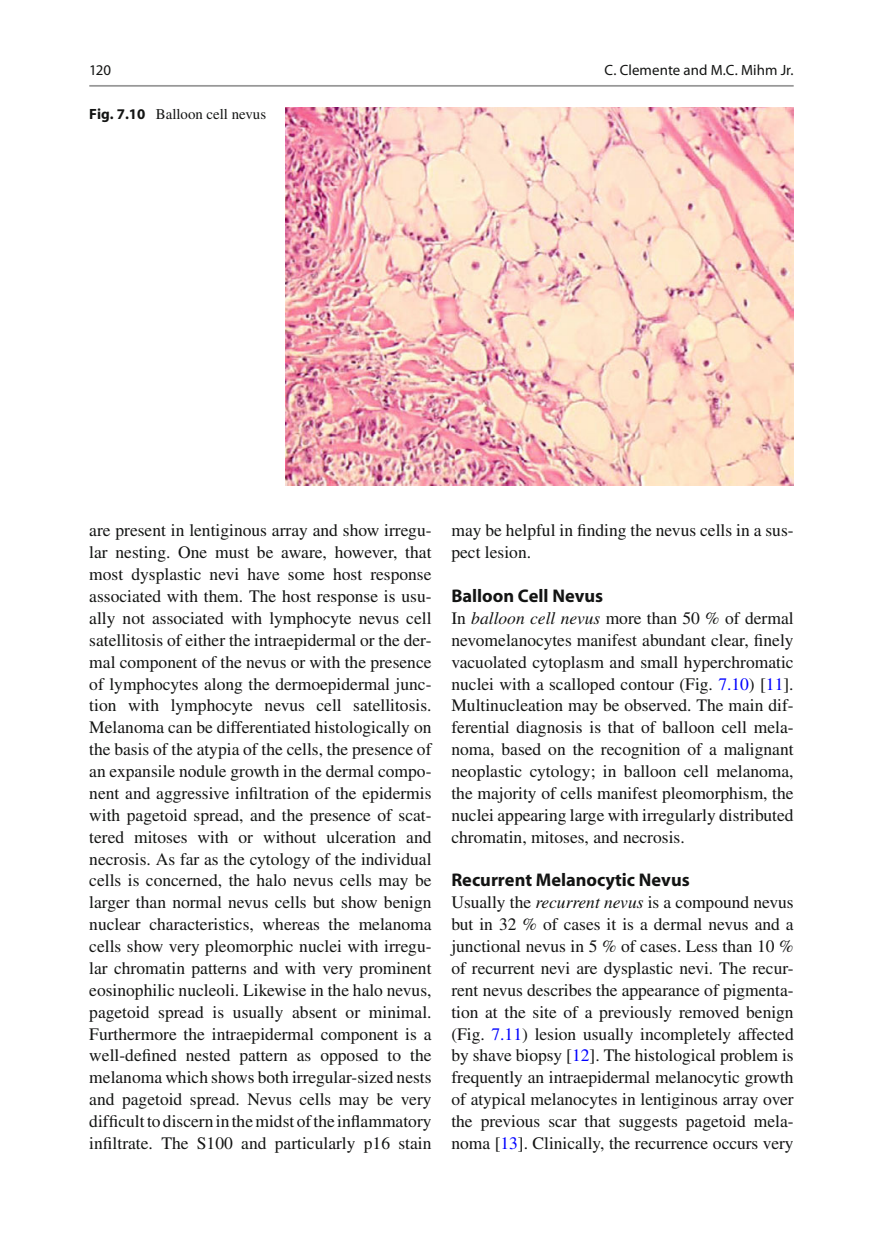
<style>
.page{position:relative;width:883px;height:1260px;background:#fff}
.page>*{position:absolute;margin:0;border:0;box-sizing:border-box;transform-origin:0 0}
.t1{font:700 18.38px "Myriad";color:#131413}
.t2{font:17.5px/21.9px "Times";color:#131413;text-align:justify}
.t3{font:14.88px "Myriad";letter-spacing:.005em;color:#131413}
.t4{font:14.88px "Times";color:#131413}
.s1{font-family:"Myriad";font-weight:700}
.s2{font-style:italic}
.s3{color:#00f}
</style>
<div class="page">
<hr style="left:89px;top:85px;width:705px;height:2px;background:#989898">
<img style="left:285px;top:107px;width:509px;height:379px">
<p class="t3" style="left:89px;top:64px;width:23px">120</p>
<p class="t3" style="left:605px;top:64px;width:191px">C. Clemente and M.C. Mihm Jr.</p>
<p class="t4" style="left:89px;top:108px;width:178px"><span class="s1">Fig. 7.10</span> Balloon cell nevus</p>
<p class="t2" style="left:89px;top:521px;width:344px">are present in lentiginous array and show irregu&shy;lar nesting. One must be aware, however, that most dysplastic nevi have some host response associated with them. The host response is usu&shy;ally not associated with lymphocyte nevus cell satellitosis of either the intraepidermal or the der&shy;mal component of the nevus or with the presence of lymphocytes along the dermoepidermal junc&shy;tion with lymphocyte nevus cell satellitosis.<br>Melanoma can be differentiated histologically on the basis of the atypia of the cells, the presence of an expansile nodule growth in the dermal compo&shy;nent and aggressive in fi ltration of the epidermis with pagetoid spread, and the presence of scat&shy;tered mitoses with or without ulceration and necrosis. As far as the cytology of the individual cells is concerned, the halo nevus cells may be larger than normal nevus cells but show benign nuclear characteristics, whereas the melanoma cells show very pleomorphic nuclei with irregu&shy;lar chromatin patterns and with very prominent eosinophilic nucleoli. Likewise in the halo nevus, pagetoid spread is usually absent or minimal.<br>Furthermore the intraepidermal component is a well-de fi ned nested pattern as opposed to the melanoma which shows both irregular-sized nests and pagetoid spread. Nevus cells may be very dif fi cult to discern in the midst of the in fl ammatory in fi ltrate. The S100 and particularly p16 stain</p>
<p class="t2" style="left:451px;top:521px;width:344px">may be helpful in fi nding the nevus cells in a sus&shy;pect lesion.</p>
<p class="t1" style="left:451px;top:589px;width:153px">Balloon Cell Nevus</p>
<p class="t2" style="left:451px;top:609px;width:344px">In <span class="s2">balloon cell nevus</span> more than 50 % of dermal nevomelanocytes manifest abundant clear, fi nely vacuolated cytoplasm and small hyperchromatic nuclei with a scalloped contour (Fig. <span class="s3">7.10</span> ) [ <span class="s3">11</span> ] .<br>Multinucleation may be observed. The main dif&shy;ferential diagnosis is that of balloon cell mela&shy;noma, based on the recognition of a malignant neoplastic cytology; in balloon cell melanoma, the majority of cells manifest pleomorphism, the nuclei appearing large with irregularly distributed chromatin, mitoses, and necrosis.</p>
<p class="t1" style="left:451px;top:873px;width:240px">Recurrent Melanocytic Nevus</p>
<p class="t2" style="left:451px;top:893px;width:344px">Usually the <span class="s2">recurrent nevus</span> is a compound nevus but in 32 % of cases it is a dermal nevus and a junctional nevus in 5 % of cases. Less than 10 % of recurrent nevi are dysplastic nevi. The recur&shy;rent nevus describes the appearance of pigmenta&shy;tion at the site of a previously removed benign (Fig. <span class="s3">7.11</span> ) lesion usually incompletely affected by shave biopsy [ <span class="s3">12</span> ] . The histological problem is frequently an intraepidermal melanocytic growth of atypical melanocytes in lentiginous array over the previous scar that suggests pagetoid mela&shy;noma [ <span class="s3">13</span> ] . Clinically, the recurrence occurs very</p>
</div>
